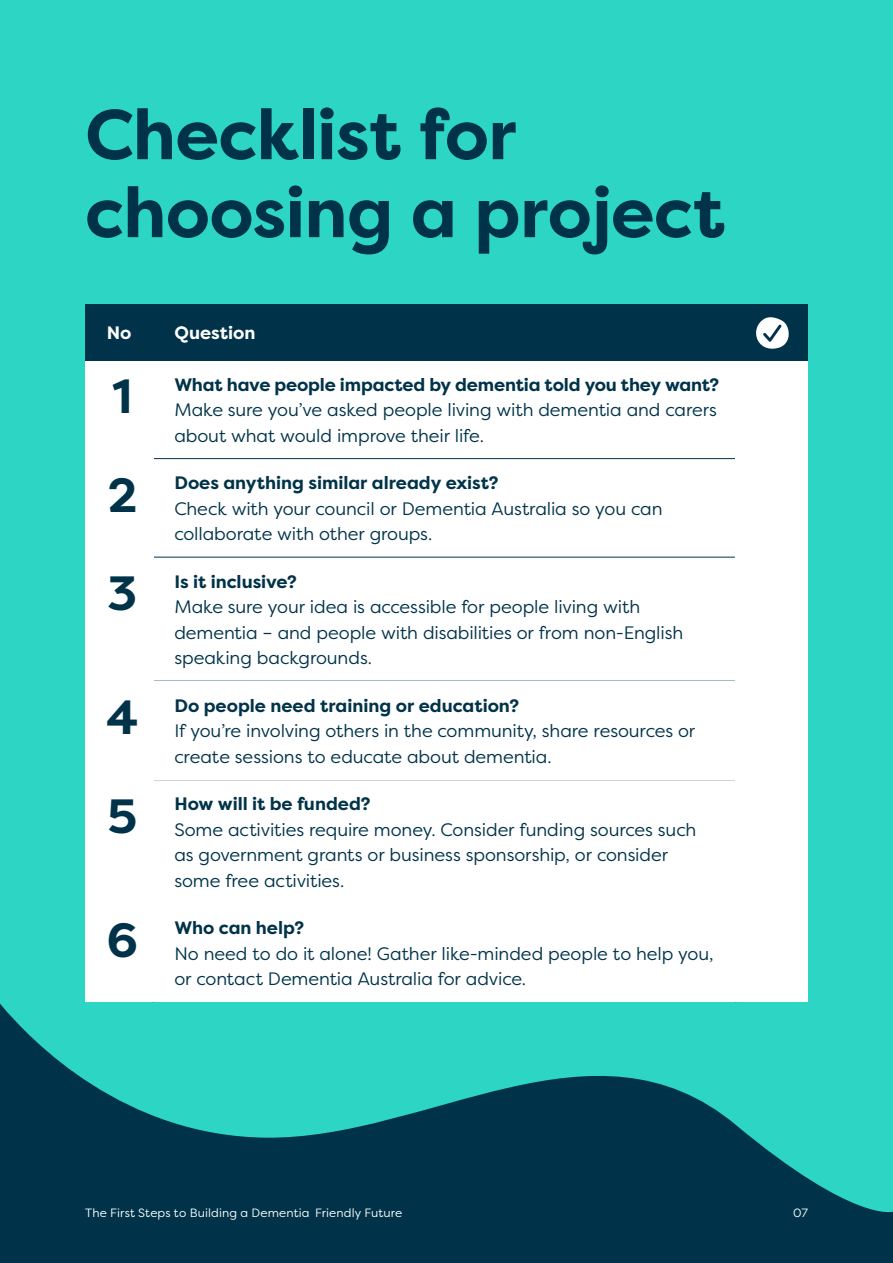
<style>
.page{position:relative;width:893px;height:1263px;background:#2cd5c4}
.page>*{position:absolute;margin:0;border:0;box-sizing:border-box;transform-origin:0 0}
.t1{font:700 70.5px/78px "Filson Pro";letter-spacing:-.01em;color:#003349}
.t2{font:700 48px "Filson Pro";color:#003349}
.t3{font:18px/25.5px "Filson Pro";letter-spacing:-.005em;color:#003349}
.t4{font:700 18px "Filson Pro";letter-spacing:-.005em;color:#003349}
.t5{font:700 18px "Filson Pro";color:#fff}
.t6{font:12px "Filson Pro";letter-spacing:.01em;color:#fff}
</style>
<div class="page">
<div style="left:153px;top:360px;width:583px;height:99px;background:#fff"></div>
<div style="left:153px;top:459px;width:583px;height:98px;background:#fff"></div>
<div style="left:153px;top:557px;width:583px;height:124px;background:#fff"></div>
<div style="left:153px;top:780px;width:583px;height:124px;background:#fff"></div>
<hr style="left:153px;top:903px;width:583px;height:1px;background:#003349">
<hr style="left:153px;top:557px;width:583px;height:1px;background:#003349">
<hr style="left:153px;top:458px;width:583px;height:1px;background:#003349">
<hr style="left:735px;top:360px;width:1px;height:98px;background:#003349">
<hr style="left:735px;top:459px;width:1px;height:98px;background:#003349">
<hr style="left:735px;top:557px;width:1px;height:124px;background:#003349">
<hr style="left:735px;top:780px;width:1px;height:123px;background:#003349">
<hr style="left:153px;top:360px;width:1px;height:98px;background:#003349">
<hr style="left:153px;top:459px;width:1px;height:98px;background:#003349">
<hr style="left:153px;top:557px;width:1px;height:124px;background:#003349">
<hr style="left:153px;top:780px;width:1px;height:123px;background:#003349">
<div style="left:85px;top:360px;width:68px;height:99px;background:#fff"></div>
<div style="left:736px;top:360px;width:72px;height:99px;background:#fff"></div>
<div style="left:85px;top:459px;width:68px;height:98px;background:#fff"></div>
<div style="left:736px;top:459px;width:72px;height:98px;background:#fff"></div>
<div style="left:85px;top:557px;width:68px;height:124px;background:#fff"></div>
<div style="left:736px;top:557px;width:72px;height:124px;background:#fff"></div>
<div style="left:85px;top:681px;width:68px;height:99px;background:#fff"></div>
<div style="left:153px;top:681px;width:583px;height:99px;background:#fff"></div>
<div style="left:736px;top:681px;width:72px;height:99px;background:#fff"></div>
<div style="left:85px;top:780px;width:68px;height:124px;background:#fff"></div>
<div style="left:736px;top:780px;width:72px;height:124px;background:#fff"></div>
<div style="left:85px;top:904px;width:68px;height:98px;background:#fff"></div>
<div style="left:153px;top:904px;width:583px;height:98px;background:#fff"></div>
<div style="left:736px;top:904px;width:72px;height:98px;background:#fff"></div>
<div style="left:85px;top:304px;width:68px;height:56px;background:#003349"></div>
<div style="left:153px;top:304px;width:583px;height:56px;background:#003349"></div>
<div style="left:736px;top:304px;width:72px;height:56px;background:#003349"></div>
<hr style="left:85px;top:360px;width:68px;height:1px;background:#003349">
<hr style="left:153px;top:360px;width:583px;height:1px;background:#003349">
<hr style="left:736px;top:360px;width:72px;height:1px;background:#003349">
<svg style="left:756px;top:317px;width:33px;height:32px"></svg>
<svg style="left:0;top:1003px;width:893px;height:260px;fill:#003349"></svg>
<h1 class="t1" style="left:85px;top:97px;width:641px">Checklist for choosing a project</h1>
<h2 class="t5" style="left:107px;top:321px;width:26px">No</h2>
<h2 class="t5" style="left:174px;top:321px;width:83px">Question</h2>
<h3 class="t2" style="left:113px;top:366px;width:21px">1</h3>
<h4 class="t4" style="left:174px;top:373px;width:546px">What have people impacted by dementia told you they want?</h4>
<p class="t3" style="left:174px;top:397px;width:544px">Make sure you’ve asked people living with dementia and carers about what would improve their life.</p>
<h3 class="t2" style="left:108px;top:464px;width:31px">2</h3>
<h4 class="t4" style="left:174px;top:471px;width:326px">Does anything similar already exist?</h4>
<p class="t3" style="left:174px;top:495px;width:490px">Check with your council or Dementia Australia so you can collaborate with other groups.</p>
<h3 class="t2" style="left:108px;top:563px;width:31px">3</h3>
<h4 class="t4" style="left:174px;top:570px;width:124px">Is it inclusive?</h4>
<p class="t3" style="left:174px;top:594px;width:510px">Make sure your idea is accessible for people living with dementia – and people with disabilities or from non-English speaking backgrounds.</p>
<h3 class="t2" style="left:107px;top:687px;width:33px">4</h3>
<h4 class="t4" style="left:174px;top:694px;width:346px">Do people need training or education?</h4>
<p class="t3" style="left:174px;top:718px;width:522px">If you’re involving others in the community, share resources or create sessions to educate about dementia.</p>
<h3 class="t2" style="left:108px;top:786px;width:31px">5</h3>
<h4 class="t4" style="left:174px;top:792px;width:198px">How will it be funded?</h4>
<p class="t3" style="left:174px;top:816px;width:524px">Some activities require money. Consider funding sources such as government grants or business sponsorship, or consider some free activities.</p>
<h4 class="t4" style="left:174px;top:916px;width:131px">Who can help?</h4>
<p class="t3" style="left:174px;top:940px;width:541px">No need to do it alone! Gather like-minded people to help you, or contact Dementia Australia for advice.</p>
<h3 class="t2" style="left:107px;top:910px;width:33px">6</h3>
<p class="t6" style="left:85px;top:1204px;width:319px">The First Steps to Building a Dementia Friendly Future</p>
<p class="t6" style="left:793px;top:1204px;width:16px">07</p>
</div>
